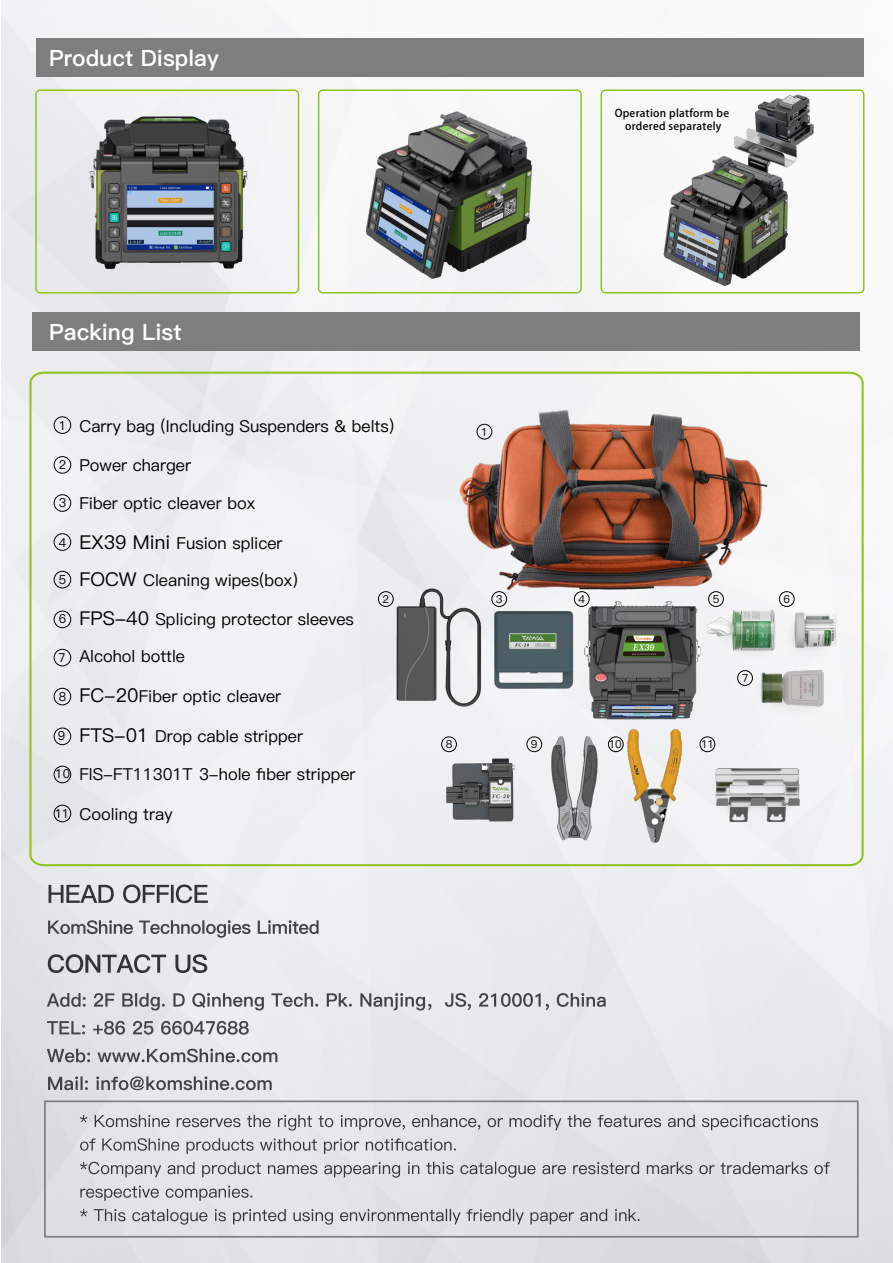
<style>
.page{position:relative;width:893px;height:1263px;background:#fff}
.page>*{position:absolute;margin:0;border:0;box-sizing:border-box;transform-origin:0 0}
.t1{font:22.5px "Ping Fang SC Heavy";color:#fff}
.t2{font:16.5px "Ping Fang SC Medium";color:#000}
.t3{font:12.45px "Ping Fang SC Medium";color:#000}
.t4{font:11.1px "Ping Fang SC Medium";color:#000}
.t5{font:10.65px/13.2px "Adobe Heiti Std";letter-spacing:.025em;color:#000;text-align:center}
.s1{font-size:12.45px}
.s2{font-size:19.05px}
</style>
<div class="page">
<div style="left:32px;top:312px;width:828px;height:39px;background:#7e7e7f"></div>
<div style="left:36px;top:38px;width:828px;height:39px;background:#7e7e7f"></div>
<img style="left:380px;top:80px;width:223px;height:229px">
<img style="left:1px;top:29px;width:379px;height:319px">
<svg style="left:28px;top:371px;width:837px;height:496px"></svg>
<div style="left:54px;top:416px;width:17px;height:18px;border:1px solid #000;border-radius:50%"></div>
<div style="left:54px;top:456px;width:17px;height:18px;border:1px solid #000;border-radius:50%"></div>
<div style="left:54px;top:494px;width:17px;height:18px;border:1px solid #000;border-radius:50%"></div>
<div style="left:54px;top:533px;width:17px;height:18px;border:1px solid #000;border-radius:50%"></div>
<div style="left:54px;top:571px;width:17px;height:17px;border:1px solid #000;border-radius:50%"></div>
<div style="left:54px;top:611px;width:17px;height:17px;border:1px solid #000;border-radius:50%"></div>
<div style="left:54px;top:649px;width:17px;height:17px;border:1px solid #000;border-radius:50%"></div>
<div style="left:54px;top:688px;width:17px;height:17px;border:1px solid #000;border-radius:50%"></div>
<div style="left:54px;top:728px;width:17px;height:17px;border:1px solid #000;border-radius:50%"></div>
<div style="left:54px;top:766px;width:17px;height:17px;border:1px solid #000;border-radius:50%"></div>
<div style="left:54px;top:805px;width:17px;height:17px;border:1px solid #000;border-radius:50%"></div>
<svg style="left:80px;top:1115px;width:738px;height:15px"></svg>
<svg style="left:80px;top:1138px;width:376px;height:16px"></svg>
<svg style="left:80px;top:1162px;width:750px;height:15px"></svg>
<svg style="left:80px;top:1185px;width:172px;height:16px"></svg>
<svg style="left:80px;top:1209px;width:560px;height:15px"></svg>
<div style="left:44px;top:1100px;width:815px;height:137px;border:2px solid #7e7e7f"></div>
<svg style="left:49px;top:884px;width:159px;height:19px"></svg>
<svg style="left:48px;top:954px;width:159px;height:19px"></svg>
<svg style="left:48px;top:920px;width:271px;height:18px"></svg>
<svg style="left:47px;top:993px;width:559px;height:17px"></svg>
<svg style="left:47px;top:1021px;width:202px;height:14px"></svg>
<svg style="left:47px;top:1049px;width:230px;height:13px"></svg>
<svg style="left:48px;top:1076px;width:224px;height:14px"></svg>
<img style="left:313px;top:376px;width:545px;height:489px">
<img style="left:619px;top:86px;width:261px;height:204px">
<div style="left:708px;top:591px;width:16px;height:16px;border:1px solid #000;border-radius:50%"></div>
<div style="left:779px;top:591px;width:15px;height:16px;border:1px solid #000;border-radius:50%"></div>
<div style="left:700px;top:736px;width:15px;height:16px;border:1px solid #000;border-radius:50%"></div>
<div style="left:574px;top:591px;width:16px;height:16px;border:1px solid #000;border-radius:50%"></div>
<div style="left:608px;top:736px;width:16px;height:16px;border:1px solid #000;border-radius:50%"></div>
<h1 class="t1" style="left:49px;top:45px;width:171px">Product Display</h1>
<p class="t5" style="left:615px;top:106px;width:116px">Operation platform be ordered separately</p>
<h1 class="t1" style="left:49px;top:319px;width:134px">Packing List</h1>
<p class="t2" style="left:59px;top:416px;width:337px"><span class="s1">1</span> Carry bag (Including Suspenders &amp; belts)</p>
<p class="t4" style="left:481px;top:425px;width:8px">1</p>
<p class="t3" style="left:59px;top:457px;width:9px">2</p>
<p class="t2" style="left:79px;top:455px;width:113px">Power charger</p>
<p class="t3" style="left:59px;top:495px;width:9px">3</p>
<p class="t2" style="left:79px;top:493px;width:177px">Fiber optic cleaver box</p>
<p class="t3" style="left:59px;top:535px;width:9px">4</p>
<p class="t3" style="left:59px;top:573px;width:9px">5</p>
<p class="t3" style="left:59px;top:611px;width:9px">6</p>
<p class="t3" style="left:58px;top:650px;width:9px">7</p>
<p class="t3" style="left:59px;top:689px;width:9px">8</p>
<p class="t3" style="left:58px;top:728px;width:9px">9</p>
<p class="t3" style="left:55px;top:767px;width:16px">10</p>
<p class="t3" style="left:55px;top:806px;width:16px">11</p>
<p class="t2" style="left:79px;top:533px;width:205px"><span class="s2">EX39 Mini</span> Fusion splicer</p>
<p class="t2" style="left:79px;top:571px;width:220px"><span class="s2">FOCW</span> Cleaning wipes(box)</p>
<p class="t2" style="left:79px;top:609px;width:276px"><span class="s2">FPS-40</span> Splicing protector sleeves</p>
<p class="t2" style="left:79px;top:647px;width:107px">Alcohol bottle</p>
<p class="t2" style="left:79px;top:686px;width:203px"><span class="s2">FC-20</span>Fiber optic cleaver</p>
<p class="t2" style="left:79px;top:726px;width:225px"><span class="s2">FTS-01</span> Drop cable stripper</p>
<p class="t2" style="left:79px;top:764px;width:278px">FIS-FT11301T 3-hole fiber stripper</p>
<p class="t2" style="left:79px;top:804px;width:95px">Cooling tray</p>
<p class="t4" style="left:382px;top:592px;width:8px">2</p>
<p class="t4" style="left:496px;top:592px;width:8px">3</p>
<p class="t4" style="left:446px;top:737px;width:8px">8</p>
<p class="t4" style="left:531px;top:737px;width:8px">9</p>
<p class="t4" style="left:578px;top:592px;width:8px">4</p>
<p class="t4" style="left:609px;top:737px;width:14px">10</p>
<p class="t4" style="left:713px;top:592px;width:8px">5</p>
<p class="t4" style="left:783px;top:592px;width:8px">6</p>
<p class="t4" style="left:701px;top:737px;width:14px">11</p>
<p class="t4" style="left:742px;top:672px;width:8px">7</p>
</div>
